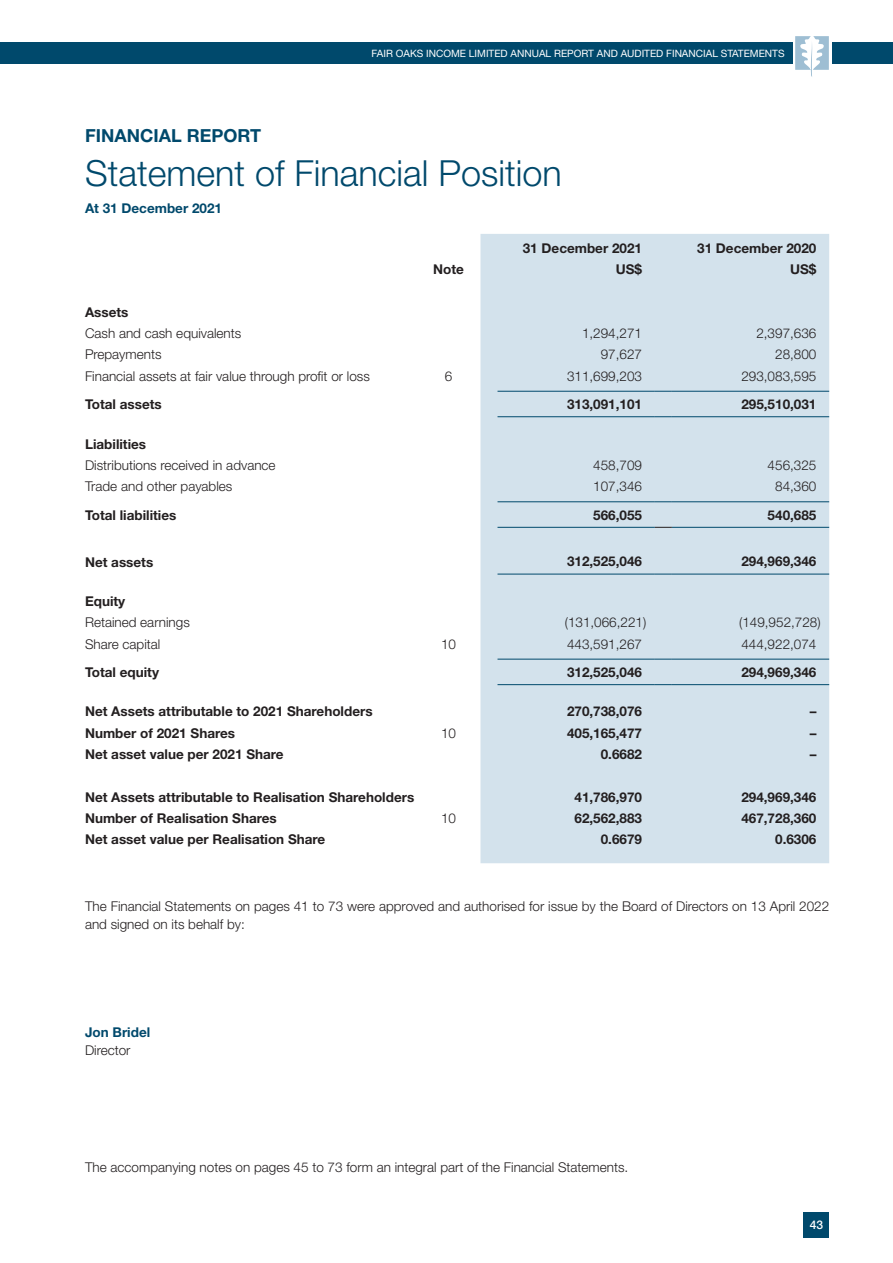
<style>
.page{position:relative;width:893px;height:1263px;background:#fff}
.page>*{position:absolute;margin:0;border:0;box-sizing:border-box;transform-origin:0 0}
.t1{font:300 36px "Helvetica Neue";color:#00496c}
.t2{font:700 18px "Helvetica Neue";color:#00496c}
.t3{font:300 13.5px/18px "Helvetica Neue";color:#231f20}
.t4{font:700 13.5px "Helvetica Neue";color:#231f20}
.Bold_Blue_Header_9pt{font:700 13.5px "Helvetica Neue";color:#00496c}
.t5{font:500 12px "Helvetica Neue";color:#fff}
.t6{font:10.2px "Helvetica Neue";color:#fff}
</style>
<div class="page">
<div style="left:0;top:43px;width:893px;height:21px;background:#00496c"></div>
<div style="left:804px;top:1212px;width:25px;height:25px;background:#00496c"></div>
<div style="left:793px;top:34px;width:38px;height:46px;background:#fff"></div>
<svg style="left:795px;top:36px;width:34px;height:41px"></svg>
<div style="left:480px;top:234px;width:349px;height:629px;background:#d3e2ec"></div>
<hr style="left:497px;top:391px;width:158px;height:1px;background:#00496c">
<hr style="left:672px;top:391px;width:157px;height:1px;background:#00496c">
<hr style="left:497px;top:416px;width:158px;height:1px;background:#00496c">
<hr style="left:672px;top:416px;width:157px;height:1px;background:#00496c">
<hr style="left:497px;top:501px;width:158px;height:1px;background:#00496c">
<hr style="left:672px;top:501px;width:157px;height:1px;background:#00496c">
<hr style="left:497px;top:574px;width:158px;height:1px;background:#00496c">
<hr style="left:672px;top:574px;width:157px;height:1px;background:#00496c">
<hr style="left:497px;top:527px;width:158px;height:1px;background:#00496c">
<hr style="left:672px;top:527px;width:157px;height:1px;background:#00496c">
<hr style="left:497px;top:659px;width:158px;height:1px;background:#00496c">
<hr style="left:672px;top:659px;width:157px;height:1px;background:#00496c">
<hr style="left:497px;top:684px;width:158px;height:1px;background:#00496c">
<hr style="left:672px;top:684px;width:157px;height:1px;background:#00496c">
<svg style="left:655px;top:391px;width:17px;height:1px"></svg>
<svg style="left:655px;top:416px;width:17px;height:1px"></svg>
<svg style="left:655px;top:501px;width:17px;height:1px"></svg>
<svg style="left:655px;top:527px;width:17px;height:1px"></svg>
<svg style="left:655px;top:574px;width:17px;height:1px"></svg>
<svg style="left:655px;top:659px;width:17px;height:1px"></svg>
<svg style="left:655px;top:684px;width:17px;height:1px"></svg>
<p class="t6" style="left:372px;top:47px;width:414px">FAIR OAKS INCOME LIMITED ANNUAL REPORT AND AUDITED FINANCIAL STATEMENTS</p>
<p class="t2" style="left:85px;top:124px;width:177px">FINANCIAL REPORT</p>
<p class="t1" style="left:85px;top:152px;width:478px">Statement of Financial Position</p>
<p class="Bold_Blue_Header_9pt" style="left:85px;top:200px;width:139px">At 31 December 2021</p>
<p class="t4" style="left:523px;top:240px;width:121px">31 December 2021</p>
<p class="t4" style="left:697px;top:240px;width:121px">31 December 2020</p>
<p class="t4" style="left:433px;top:261px;width:32px">Note</p>
<p class="t4" style="left:616px;top:261px;width:28px">US$</p>
<p class="t4" style="left:790px;top:261px;width:28px">US$</p>
<p class="t4" style="left:85px;top:304px;width:45px">Assets</p>
<p class="t3" style="left:85px;top:324px;width:158px">Cash and cash equivalents</p>
<p class="t3" style="left:582px;top:324px;width:62px">1,294,271</p>
<p class="t3" style="left:756px;top:324px;width:62px">2,397,636</p>
<p class="t3" style="left:85px;top:345px;width:78px">Prepayments</p>
<p class="t3" style="left:601px;top:345px;width:43px">97,627</p>
<p class="t3" style="left:775px;top:345px;width:43px">28,800</p>
<p class="t3" style="left:85px;top:366px;width:286px">Financial assets at fair value through profit or loss</p>
<p class="t3" style="left:445px;top:366px;width:9px">6</p>
<p class="t3" style="left:567px;top:366px;width:77px">311,699,203</p>
<p class="t3" style="left:741px;top:366px;width:77px">293,083,595</p>
<p class="t4" style="left:85px;top:396px;width:78px">Total assets</p>
<p class="t4" style="left:567px;top:396px;width:77px">313,091,101</p>
<p class="t4" style="left:741px;top:396px;width:77px">295,510,031</p>
<p class="t4" style="left:85px;top:435px;width:63px">Liabilities</p>
<p class="t3" style="left:85px;top:456px;width:192px">Distributions received in advance</p>
<p class="t3" style="left:593px;top:456px;width:50px">458,709</p>
<p class="t3" style="left:768px;top:456px;width:50px">456,325</p>
<p class="t3" style="left:85px;top:477px;width:149px">Trade and other payables</p>
<p class="t3" style="left:593px;top:477px;width:50px">107,346</p>
<p class="t3" style="left:775px;top:477px;width:43px">84,360</p>
<p class="t4" style="left:85px;top:507px;width:93px">Total liabilities</p>
<p class="t4" style="left:593px;top:507px;width:50px">566,055</p>
<p class="t4" style="left:768px;top:507px;width:50px">540,685</p>
<p class="t4" style="left:85px;top:553px;width:70px">Net assets</p>
<p class="t4" style="left:567px;top:553px;width:77px">312,525,046</p>
<p class="t4" style="left:741px;top:553px;width:77px">294,969,346</p>
<p class="t4" style="left:85px;top:593px;width:42px">Equity</p>
<p class="t3" style="left:85px;top:613px;width:106px">Retained earnings</p>
<p class="t3" style="left:565px;top:613px;width:83px">(131,066,221)</p>
<p class="t3" style="left:739px;top:613px;width:83px">(149,952,728)</p>
<p class="t3" style="left:85px;top:634px;width:77px">Share capital</p>
<p class="t3" style="left:441px;top:634px;width:17px">10</p>
<p class="t3" style="left:567px;top:634px;width:77px">443,591,267</p>
<p class="t3" style="left:741px;top:634px;width:77px">444,922,074</p>
<p class="t4" style="left:85px;top:664px;width:75px">Total equity</p>
<p class="t4" style="left:567px;top:664px;width:77px">312,525,046</p>
<p class="t4" style="left:741px;top:664px;width:77px">294,969,346</p>
<p class="t4" style="left:85px;top:703px;width:289px">Net Assets attributable to 2021 Shareholders</p>
<p class="t4" style="left:567px;top:703px;width:77px">270,738,076</p>
<p class="t4" style="left:810px;top:703px;width:8px">–</p>
<p class="t4" style="left:85px;top:724px;width:152px">Number of 2021 Shares</p>
<p class="t3" style="left:441px;top:724px;width:17px">10</p>
<p class="t4" style="left:567px;top:724px;width:77px">405,165,477</p>
<p class="t4" style="left:810px;top:724px;width:8px">–</p>
<p class="t4" style="left:85px;top:746px;width:200px">Net asset value per 2021 Share</p>
<p class="t4" style="left:601px;top:746px;width:43px">0.6682</p>
<p class="t4" style="left:810px;top:746px;width:8px">–</p>
<p class="t4" style="left:85px;top:788px;width:331px">Net Assets attributable to Realisation Shareholders</p>
<p class="t4" style="left:574px;top:788px;width:69px">41,786,970</p>
<p class="t4" style="left:741px;top:788px;width:77px">294,969,346</p>
<p class="t4" style="left:85px;top:810px;width:193px">Number of Realisation Shares</p>
<p class="t3" style="left:441px;top:809px;width:17px">10</p>
<p class="t4" style="left:574px;top:810px;width:69px">62,562,883</p>
<p class="t4" style="left:741px;top:810px;width:77px">467,728,360</p>
<p class="t4" style="left:85px;top:831px;width:242px">Net asset value per Realisation Share</p>
<p class="t4" style="left:601px;top:831px;width:43px">0.6679</p>
<p class="t4" style="left:775px;top:831px;width:43px">0.6306</p>
<p class="t3" style="left:85px;top:897px;width:746px">The Financial Statements on pages 41 to 73 were approved and authorised for issue by the Board of Directors on 13 April 2022 and signed on its behalf by:</p>
<p class="Bold_Blue_Header_9pt" style="left:85px;top:1024px;width:67px">Jon Bridel</p>
<p class="t3" style="left:85px;top:1041px;width:47px">Director</p>
<p class="t3" style="left:85px;top:1157px;width:545px">The accompanying notes on pages 45 to 73 form an integral part of the Financial Statements.</p>
<p class="t5" style="left:810px;top:1218px;width:15px">43</p>
</div>
